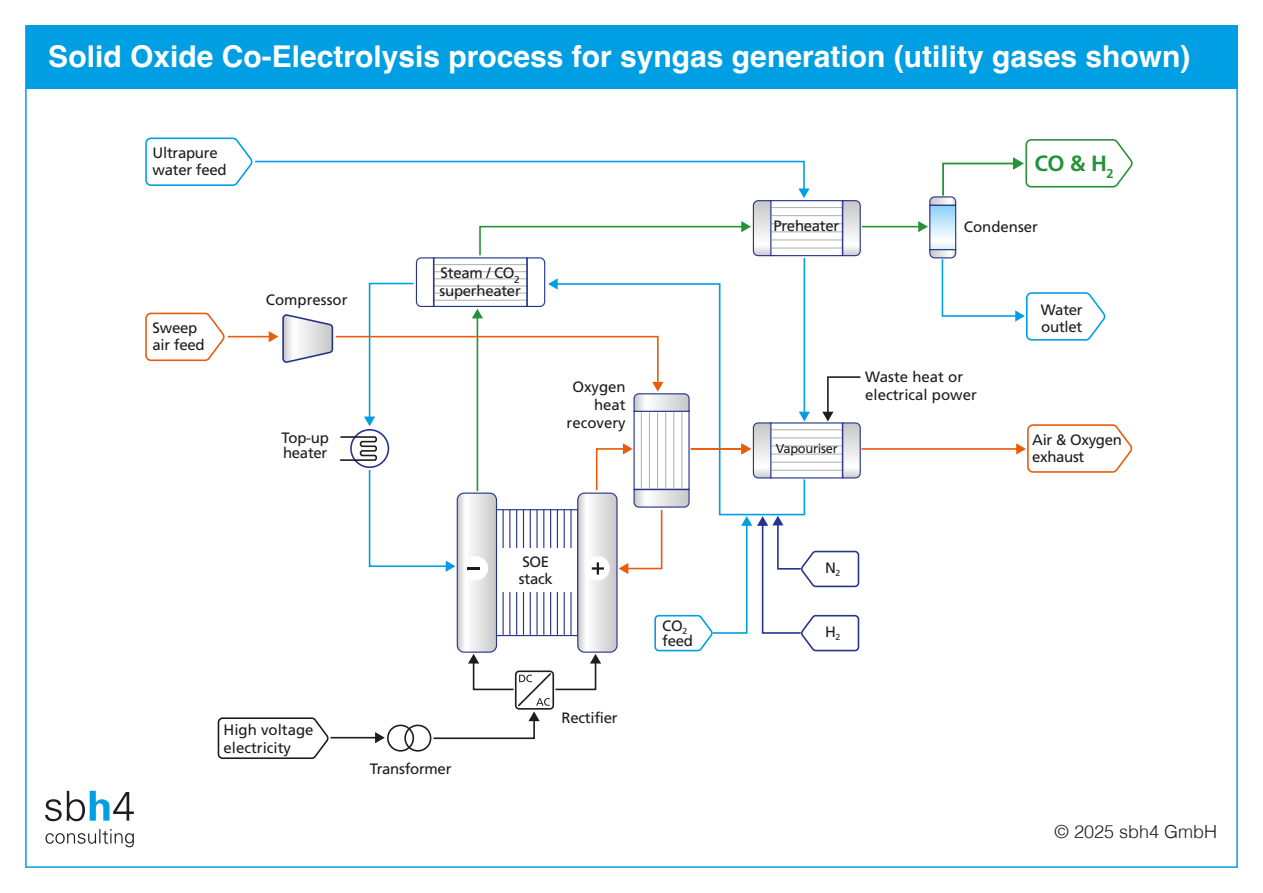
<style>
.page{position:relative;width:1263px;height:893px;background:#fff}
.page>*{position:absolute;margin:0;border:0;box-sizing:border-box;transform-origin:0 0}
.t1{font:700 30px "Helvetica";color:#fff}
.t2{font:700 22.05px "Frutiger";color:#269238}
.t3{font:300 18px "Helvetica";color:#1d1d1b}
.t4{font:15px/17.1px "Frutiger";letter-spacing:-.02em;color:#1d1d1b}
.t5{font:15px/18px "Frutiger";color:#1d1d1b}
.t6{font:12.9px "Frutiger";letter-spacing:-.02em;color:#1d1d1b}
</style>
<div class="page">
<svg style="left:931px;top:207px;width:23px;height:41px"></svg>
<div style="left:929px;top:205px;width:27px;height:45px;border:1px solid #27348b"></div>
<hr style="left:861px;top:448px;width:157px;height:2px;background:#ea5b0c">
<svg style="left:1016px;top:424px;width:117px;height:49px"></svg>
<svg style="left:929px;top:248px;width:177px;height:93px"></svg>
<hr style="left:862px;top:226px;width:58px;height:1px;background:#269238">
<svg style="left:918px;top:221px;width:10px;height:11px"></svg>
<svg style="left:929px;top:139px;width:204px;height:67px"></svg>
<svg style="left:145px;top:137px;width:717px;height:622px"></svg>
<div style="left:26px;top:26px;width:1211px;height:63px;background:#009fe3"></div>
<svg style="left:45px;top:791px;width:89px;height:30px"></svg>
<svg style="left:45px;top:829px;width:89px;height:18px"></svg>
<h1 class="t1" style="left:48px;top:38px;width:1144px">Solid Oxide Co-Electrolysis process for syngas generation (utility gases shown)</h1>
<p class="t4" style="left:153px;top:144px;width:75px">Ultrapure water feed</p>
<p class="t4" style="left:153px;top:319px;width:54px">Sweep air feed</p>
<p class="t5" style="left:266px;top:290px;width:83px">Compressor</p>
<p class="t4" style="left:282px;top:430px;width:49px;line-height:15px">Top-up heater</p>
<p class="t4" style="left:440px;top:263px;width:83px;line-height:18px">Steam / CO<sub>2 </sub>superheater</p>
<p class="t5" style="left:567px;top:378px;width:61px;text-align:right">Oxygen heat recovery</p>
<p class="t5" style="left:224px;top:721px;width:92px;line-height:17.1px">High voltage electricity</p>
<p class="t4" style="left:370px;top:760px;width:83px">Transformer</p>
<p class="t4" style="left:519px;top:553px;width:35px">SOE stack</p>
<p class="t4" style="left:562px;top:709px;width:57px">Rectifier</p>
<p class="t4" style="left:662px;top:618px;width:32px;line-height:15px">CO<sub>2 </sub>feed</p>
<p class="t4" style="left:773px;top:217px;width:67px">Preheater</p>
<h2 class="t2" style="left:1034px;top:150px;width:81px">CO &amp; H<sub>2</sub></h2>
<p class="t5" style="left:964px;top:218px;width:76px">Condenser</p>
<p class="t6" style="left:776px;top:441px;width:64px">Vapouriser</p>
<p class="t5" style="left:865px;top:368px;width:113px">Waste heat or electrical power</p>
<p class="t4" style="left:1041px;top:301px;width:43px">Water outlet</p>
<p class="t4" style="left:1032px;top:431px;width:91px">Air &amp; Oxygen exhaust</p>
<p class="t4" style="left:825px;top:559px;width:17px">N<sub>2</sub></p>
<p class="t4" style="left:825px;top:623px;width:17px">H<sub>2</sub></p>
<p class="t3" style="left:1054px;top:816px;width:164px">© 2025 sbh4 GmbH</p>
</div>
